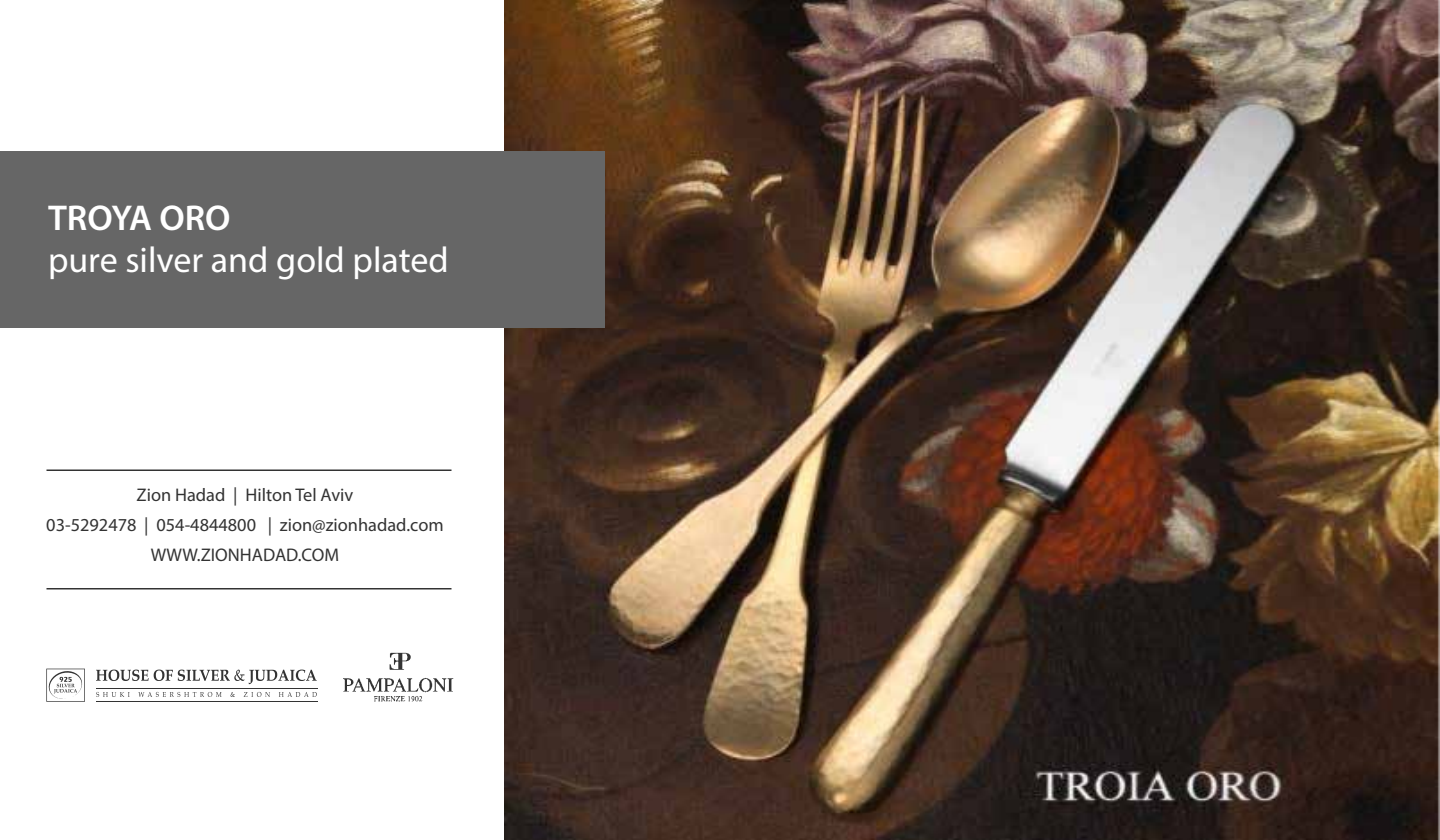
<style>
.page{position:relative;width:1440px;height:840px;background:#fff}
.page>*{position:absolute;margin:0;border:0;box-sizing:border-box;transform-origin:0 0}
.t1{font:36px "Myriad Pro";color:#fff}
.t2{font:600 36px "Myriad Pro";color:#fff}
.t3{font:18.3px/30.2px "Myriad Pro";color:#333;text-align:center}
</style>
<div class="page">
<img style="left:504px;top:0;width:936px;height:840px">
<div style="left:0;top:152px;width:604px;height:176px;background:#666"></div>
<img style="left:344px;top:652px;width:110px;height:50px">
<svg style="left:96px;top:670px;width:221px;height:14px"></svg>
<svg style="left:96px;top:692px;width:221px;height:5px"></svg>
<hr style="left:96px;top:688px;width:221px;height:1px;background:#333">
<hr style="left:96px;top:701px;width:221px;height:1px;background:#333">
<svg style="left:46px;top:669px;width:39px;height:33px"></svg>
<hr style="left:46px;top:470px;width:406px;height:1px;background:#333">
<hr style="left:46px;top:588px;width:406px;height:2px;background:#333">
<h1 class="t2" style="left:48px;top:195px;width:184px">TROYA ORO</h1>
<h1 class="t1" style="left:48px;top:237px;width:402px">pure silver and gold plated</h1>
<p class="t3" style="left:46px;top:479px;width:399px">Zion Hadad | Hilton Tel Aviv<br>03-5292478 | 054-4844800 | zion@zionhadad.com<br>WWW.ZIONHADAD.COM</p>
</div>
